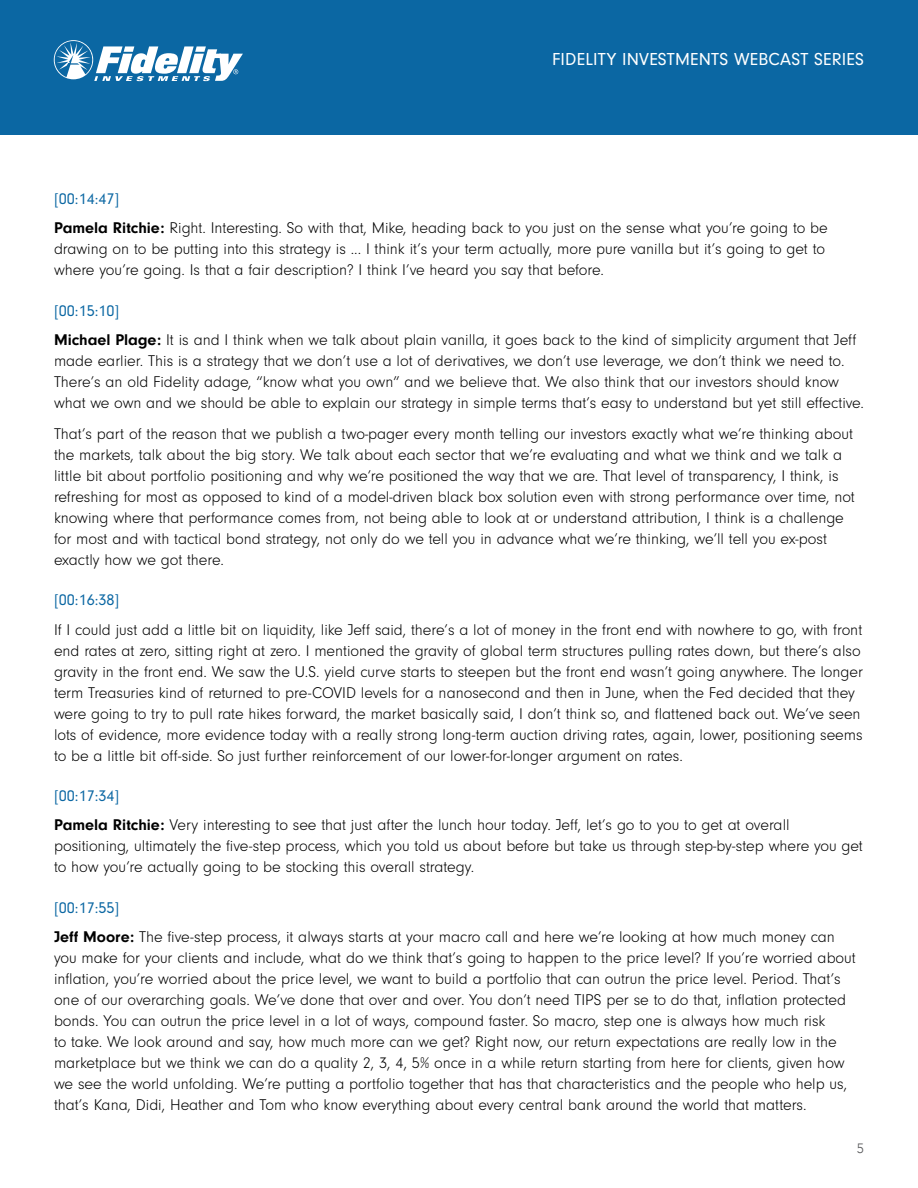
<style>
.page{position:relative;width:918px;height:1188px;background:#fff}
.page>*{position:absolute;margin:0;border:0;box-sizing:border-box;transform-origin:0 0}
.t1{font:18px "Neuzeit Gro";letter-spacing:.01em;color:#fff}
.t2{font:300 16.2px/21px "Neuzeit Gro";color:#000}
.t3{font:16.2px "Neuzeit Gro";color:#0b67a3}
.t4{font:300 13.5px "Avenir";color:#58595b}
.s1{font-weight:400;color:#0b67a3}
.s2{font-weight:700}
</style>
<div class="page">
<div style="left:0;top:0;width:918px;height:135px;background:#0b67a3"></div>
<svg style="left:54px;top:40px;width:189px;height:41px"></svg>
<p class="t1" style="left:552px;top:49px;width:313px">FIDELITY INVESTMENTS WEBCAST SERIES</p>
<p class="t2" style="left:54px;top:185px;width:775px;line-height:29.2px"><span class="s1">[00:14:47]<br></span><span class="s2">Pamela Ritchie:</span> Right. Interesting. So with that, Mike, heading back to you just on the sense what you’re going to be</p>
<p class="t2" style="left:54px;top:239px;width:773px">drawing on to be putting into this strategy is ... I think it’s your term actually, more pure vanilla but it’s going to get to where you’re going. Is that a fair description? I think I’ve heard you say that before.</p>
<p class="t2" style="left:54px;top:296px;width:804px;line-height:29.2px"><span class="s1">[00:15:10]<br></span><span class="s2">Michael Plage:</span> It is and I think when we talk about plain vanilla, it goes back to the kind of simplicity argument that Jeff</p>
<p class="t2" style="left:54px;top:351px;width:811px">made earlier. This is a strategy that we don’t use a lot of derivatives, we don’t use leverage, we don’t think we need to.<br>There’s an old Fidelity adage, “know what you own” and we believe that. We also think that our investors should know what we own and we should be able to explain our strategy in simple terms that’s easy to understand but yet still effective.</p>
<p class="t2" style="left:54px;top:423px;width:802px">That’s part of the reason that we publish a two-pager every month telling our investors exactly what we’re thinking about the markets, talk about the big story. We talk about each sector that we’re evaluating and what we think and we talk a little bit about portfolio positioning and why we’re positioned the way that we are. That level of transparency, I think, is refreshing for most as opposed to kind of a model-driven black box solution even with strong performance over time, not knowing where that performance comes from, not being able to look at or understand attribution, I think is a challenge for most and with tactical bond strategy, not only do we tell you in advance what we’re thinking, we’ll tell you ex-post exactly how we got there.</p>
<p class="t3" style="left:54px;top:591px;width:67px">[00:16:38]</p>
<p class="t2" style="left:54px;top:619px;width:810px">If I could just add a little bit on liquidity, like Jeff said, there’s a lot of money in the front end with nowhere to go, with front end rates at zero, sitting right at zero. I mentioned the gravity of global term structures pulling rates down, but there’s also gravity in the front end. We saw the U.S. yield curve starts to steepen but the front end wasn’t going anywhere. The longer term Treasuries kind of returned to pre-COVID levels for a nanosecond and then in June, when the Fed decided that they were going to try to pull rate hikes forward, the market basically said, I don’t think so, and flattened back out. We’ve seen lots of evidence, more evidence today with a really strong long-term auction driving rates, again, lower, positioning seems to be a little bit off-side. So just further reinforcement of our lower-for-longer argument on rates.</p>
<p class="t2" style="left:54px;top:782px;width:737px;line-height:29.2px"><span class="s1">[00:17:34]<br></span><span class="s2">Pamela Ritchie:</span> Very interesting to see that just after the lunch hour today. Jeff, let’s go to you to get at overall</p>
<p class="t2" style="left:54px;top:836px;width:810px">positioning, ultimately the five-step process, which you told us about before but take us through step-by-step where you get to how you’re actually going to be stocking this overall strategy.</p>
<p class="t2" style="left:54px;top:893px;width:782px;line-height:29.2px"><span class="s1">[00:17:55]<br></span><span class="s2">Jeff Moore:</span> The five-step process, it always starts at your macro call and here we’re looking at how much money can</p>
<p class="t2" style="left:54px;top:948px;width:803px">you make for your clients and include, what do we think that’s going to happen to the price level? If you’re worried about inflation, you’re worried about the price level, we want to build a portfolio that can outrun the price level. Period. That’s one of our overarching goals. We’ve done that over and over. You don’t need TIPS per se to do that, inflation protected bonds. You can outrun the price level in a lot of ways, compound faster. So macro, step one is always how much risk<br>to take. We look around and say, how much more can we get? Right now, our return expectations are really low in the marketplace but we think we can do a quality 2, 3, 4, 5% once in a while return starting from here for clients, given how we see the world unfolding. We’re putting a portfolio together that has that characteristics and the people who help us, that’s Kana, Didi, Heather and Tom who know everything about every central bank around the world that matters.</p>
<p class="t4" style="left:857px;top:1140px;width:9px">5</p>
</div>
